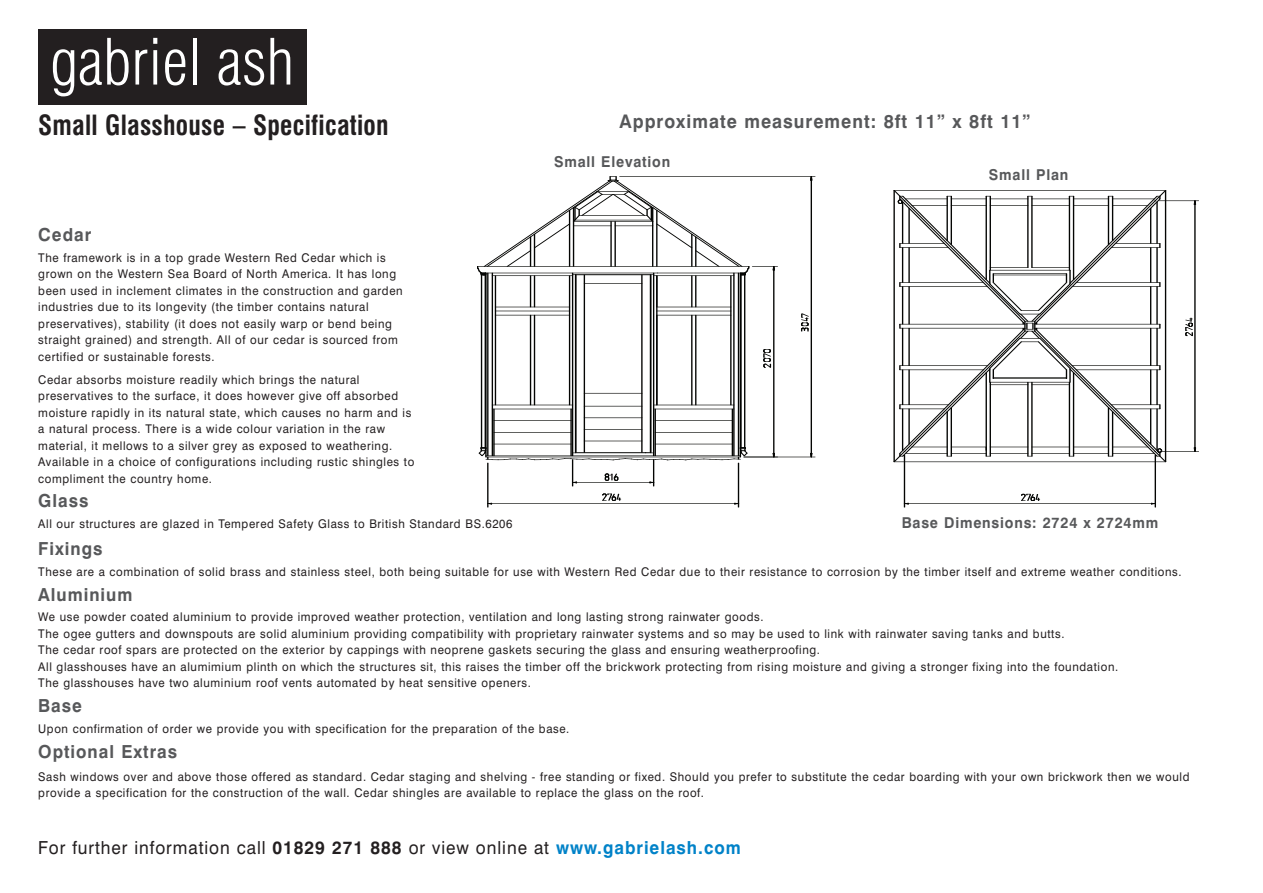
<style>
.page{position:relative;width:1263px;height:893px;background:#fff}
.page>*{position:absolute;margin:0;border:0;box-sizing:border-box;transform-origin:0 0}
.t1{font:700 condensed 27.15px "Swiss 721 BT";letter-spacing:.01em;color:#231f20;scale:.95 1}
.t2{font:700 18.75px "Swiss 721 BT";letter-spacing:.055em;color:#57585a;scale:.95 1}
.t3{font:18px "Swiss 721 BT";letter-spacing:.055em;color:#231f20;scale:.95 1}
.t4{font:700 18px "Swiss 721 BT";letter-spacing:.055em;color:#57585a;scale:.95 1}
.t5{font:700 15px "Swiss 721 BT";letter-spacing:.055em;color:#57585a;scale:.95 1}
.t6{font:12px/16.5px "Swiss 721 BT";letter-spacing:.055em;color:#231f20;scale:.95 1}
.s1{font-weight:700}
.s2{font-weight:700;color:#0082c8}
</style>
<div class="page">
<div style="left:38px;top:29px;width:268px;height:76px;background:#231f20"></div>
<svg style="left:53px;top:49px;width:21px;height:47px"></svg>
<svg style="left:80px;top:38px;width:49px;height:48px"></svg>
<svg style="left:135px;top:50px;width:12px;height:35px"></svg>
<svg style="left:153px;top:50px;width:4px;height:35px"></svg>
<svg style="left:153px;top:38px;width:4px;height:6px"></svg>
<svg style="left:165px;top:49px;width:20px;height:36px"></svg>
<hr style="left:194px;top:38px;width:3px;height:47px;background:#fff">
<svg style="left:219px;top:49px;width:45px;height:37px"></svg>
<svg style="left:270px;top:38px;width:20px;height:47px"></svg>
<hr style="left:495px;top:315px;width:75px;height:1px;background:#040503">
<hr style="left:657px;top:315px;width:74px;height:1px;background:#040503">
<hr style="left:740px;top:273px;width:1px;height:183px;background:#040503">
<hr style="left:492px;top:273px;width:1px;height:183px;background:#040503">
<hr style="left:572px;top:273px;width:1px;height:183px;background:#040503">
<hr style="left:495px;top:307px;width:75px;height:1px;background:#040503">
<hr style="left:492px;top:409px;width:81px;height:1px;background:#040503">
<hr style="left:492px;top:405px;width:81px;height:1px;background:#040503">
<hr style="left:495px;top:276px;width:1px;height:129px;background:#040503">
<hr style="left:530px;top:276px;width:1px;height:31px;background:#040503">
<hr style="left:530px;top:315px;width:1px;height:90px;background:#040503">
<hr style="left:569px;top:276px;width:1px;height:129px;background:#040503">
<hr style="left:534px;top:276px;width:1px;height:31px;background:#040503">
<hr style="left:734px;top:273px;width:1px;height:183px;background:#040503">
<hr style="left:653px;top:273px;width:1px;height:183px;background:#040503">
<hr style="left:657px;top:307px;width:74px;height:1px;background:#040503">
<hr style="left:654px;top:409px;width:80px;height:1px;background:#040503">
<hr style="left:654px;top:405px;width:80px;height:1px;background:#040503">
<hr style="left:731px;top:276px;width:1px;height:129px;background:#040503">
<hr style="left:695px;top:315px;width:1px;height:90px;background:#040503">
<hr style="left:656px;top:276px;width:1px;height:129px;background:#040503">
<hr style="left:691px;top:276px;width:1px;height:31px;background:#040503">
<hr style="left:495px;top:311px;width:75px;height:1px;background:#040503">
<hr style="left:657px;top:311px;width:74px;height:1px;background:#040503">
<hr style="left:575px;top:275px;width:1px;height:177px;background:#040503">
<hr style="left:650px;top:275px;width:1px;height:177px;background:#040503">
<hr style="left:584px;top:275px;width:1px;height:177px;background:#040503">
<hr style="left:642px;top:275px;width:1px;height:177px;background:#040503">
<hr style="left:584px;top:283px;width:58px;height:1px;background:#040503">
<hr style="left:584px;top:393px;width:58px;height:1px;background:#040503">
<hr style="left:584px;top:406px;width:58px;height:1px;background:#040503">
<hr style="left:584px;top:441px;width:58px;height:1px;background:#040503">
<hr style="left:486px;top:273px;width:1px;height:183px;background:#040503">
<hr style="left:494px;top:409px;width:1px;height:47px;background:#040503">
<hr style="left:571px;top:409px;width:1px;height:47px;background:#040503">
<hr style="left:494px;top:444px;width:77px;height:1px;background:#040503">
<hr style="left:494px;top:432px;width:77px;height:1px;background:#040503">
<hr style="left:494px;top:420px;width:77px;height:1px;background:#040503">
<hr style="left:655px;top:409px;width:1px;height:47px;background:#040503">
<hr style="left:732px;top:409px;width:1px;height:47px;background:#040503">
<hr style="left:655px;top:444px;width:77px;height:1px;background:#040503">
<hr style="left:741px;top:275px;width:1px;height:172px;background:#040503">
<hr style="left:744px;top:275px;width:1px;height:172px;background:#040503">
<hr style="left:481px;top:275px;width:1px;height:172px;background:#040503">
<hr style="left:485px;top:275px;width:1px;height:172px;background:#040503">
<hr style="left:534px;top:315px;width:1px;height:90px;background:#040503">
<hr style="left:695px;top:276px;width:1px;height:31px;background:#040503">
<hr style="left:691px;top:315px;width:1px;height:90px;background:#040503">
<hr style="left:655px;top:420px;width:77px;height:1px;background:#040503">
<hr style="left:655px;top:432px;width:77px;height:1px;background:#040503">
<hr style="left:584px;top:429px;width:58px;height:1px;background:#040503">
<hr style="left:584px;top:418px;width:58px;height:1px;background:#040503">
<hr style="left:894px;top:462px;width:271px;height:1px;background:#040503">
<svg style="left:893px;top:190px;width:273px;height:272px"></svg>
<hr style="left:488px;top:273px;width:1px;height:183px;background:#040503">
<hr style="left:738px;top:273px;width:1px;height:183px;background:#040503">
<hr style="left:773px;top:266px;width:1px;height:191px;background:#040503">
<svg style="left:477px;top:176px;width:300px;height:100px"></svg>
<hr style="left:744px;top:457px;width:71px;height:1px;background:#040503">
<hr style="left:811px;top:177px;width:1px;height:280px;background:#040503">
<hr style="left:620px;top:176px;width:195px;height:1px;background:#040503">
<hr style="left:738px;top:463px;width:1px;height:44px;background:#040503">
<hr style="left:488px;top:503px;width:250px;height:1px;background:#040503">
<hr style="left:488px;top:463px;width:1px;height:44px;background:#040503">
<svg style="left:602px;top:494px;width:19px;height:7px"></svg>
<svg style="left:763px;top:349px;width:8px;height:19px"></svg>
<svg style="left:801px;top:313px;width:8px;height:18px"></svg>
<svg style="left:1021px;top:494px;width:18px;height:7px"></svg>
<svg style="left:1185px;top:318px;width:8px;height:19px"></svg>
<hr style="left:1155px;top:455px;width:1px;height:52px;background:#040503">
<hr style="left:904px;top:503px;width:251px;height:1px;background:#040503">
<hr style="left:904px;top:455px;width:1px;height:52px;background:#040503">
<hr style="left:1159px;top:201px;width:39px;height:1px;background:#040503">
<hr style="left:1195px;top:201px;width:1px;height:251px;background:#040503">
<hr style="left:1159px;top:451px;width:39px;height:1px;background:#040503">
<svg style="left:478px;top:447px;width:270px;height:39px"></svg>
<h1 class="t1" style="left:38px;top:114px;width:370px">Small Glasshouse – Specification</h1>
<h2 class="t2" style="left:619px;top:114px;width:434px">Approximate measurement: 8ft 11” x 8ft 11”</h2>
<h3 class="t4" style="left:38px;top:228px;width:57px">Cedar</h3>
<p class="t6" style="left:38px;top:250px;width:385px">The framework is in a top grade Western Red Cedar which is grown on the Western Sea Board of North America. It has long been used in inclement climates in the construction and garden industries due to its longevity (the timber contains natural preservatives), stability (it does not easily warp or bend being straight grained) and strength. All of our cedar is sourced from certified or sustainable forests.</p>
<p class="t6" style="left:38px;top:372px;width:397px">Cedar absorbs moisture readily which brings the natural preservatives to the surface, it does however give off absorbed moisture rapidly in its natural state, which causes no harm and is a natural process. There is a wide colour variation in the raw material, it mellows to a silver grey as exposed to weathering.<br>Available in a choice of configurations including rustic shingles to compliment the country home.</p>
<h3 class="t4" style="left:38px;top:494px;width:54px">Glass</h3>
<p class="t6" style="left:38px;top:516px;width:501px">All our structures are glazed in Tempered Safety Glass to British Standard BS.6206</p>
<p class="t5" style="left:554px;top:156px;width:124px">Small Elevation</p>
<p class="t5" style="left:989px;top:169px;width:85px">Small Plan</p>
<p class="t5" style="left:902px;top:517px;width:272px">Base Dimensions: 2724 x 2724mm</p>
<h3 class="t4" style="left:38px;top:542px;width:69px">Fixings</h3>
<p class="t6" style="left:38px;top:564px;width:1205px">These are a combination of solid brass and stainless steel, both being suitable for use with Western Red Cedar due to their resistance to corrosion by the timber itself and extreme weather conditions.</p>
<h3 class="t4" style="left:38px;top:588px;width:101px">Aluminium</h3>
<p class="t6" style="left:38px;top:610px;width:1138px">We use powder coated aluminium to provide improved weather protection, ventilation and long lasting strong rainwater goods.<br>The ogee gutters and downspouts are solid aluminium providing compatibility with proprietary rainwater systems and so may be used to link with rainwater saving tanks and butts.<br>The cedar roof spars are protected on the exterior by cappings with neoprene gaskets securing the glass and ensuring weatherproofing.<br>All glasshouses have an alumimium plinth on which the structures sit, this raises the timber off the brickwork protecting from rising moisture and giving a stronger fixing into the foundation.<br>The glasshouses have two aluminium roof vents automated by heat sensitive openers.</p>
<h3 class="t4" style="left:38px;top:699px;width:47px">Base</h3>
<p class="t6" style="left:38px;top:722px;width:561px">Upon confirmation of order we provide you with specification for the preparation of the base.</p>
<h3 class="t4" style="left:38px;top:745px;width:148px">Optional Extras</h3>
<p class="t6" style="left:38px;top:770px;width:1213px">Sash windows over and above those offered as standard. Cedar staging and shelving - free standing or fixed. Should you prefer to substitute the cedar boarding with your own brickwork then we would provide a specification for the construction of the wall. Cedar shingles are available to replace the glass on the roof.</p>
<h3 class="t3" style="left:38px;top:841px;width:741px">For further information call <span class="s1">01829 271 888</span> or view online at <span class="s2">www.gabrielash.com</span></h3>
</div>
